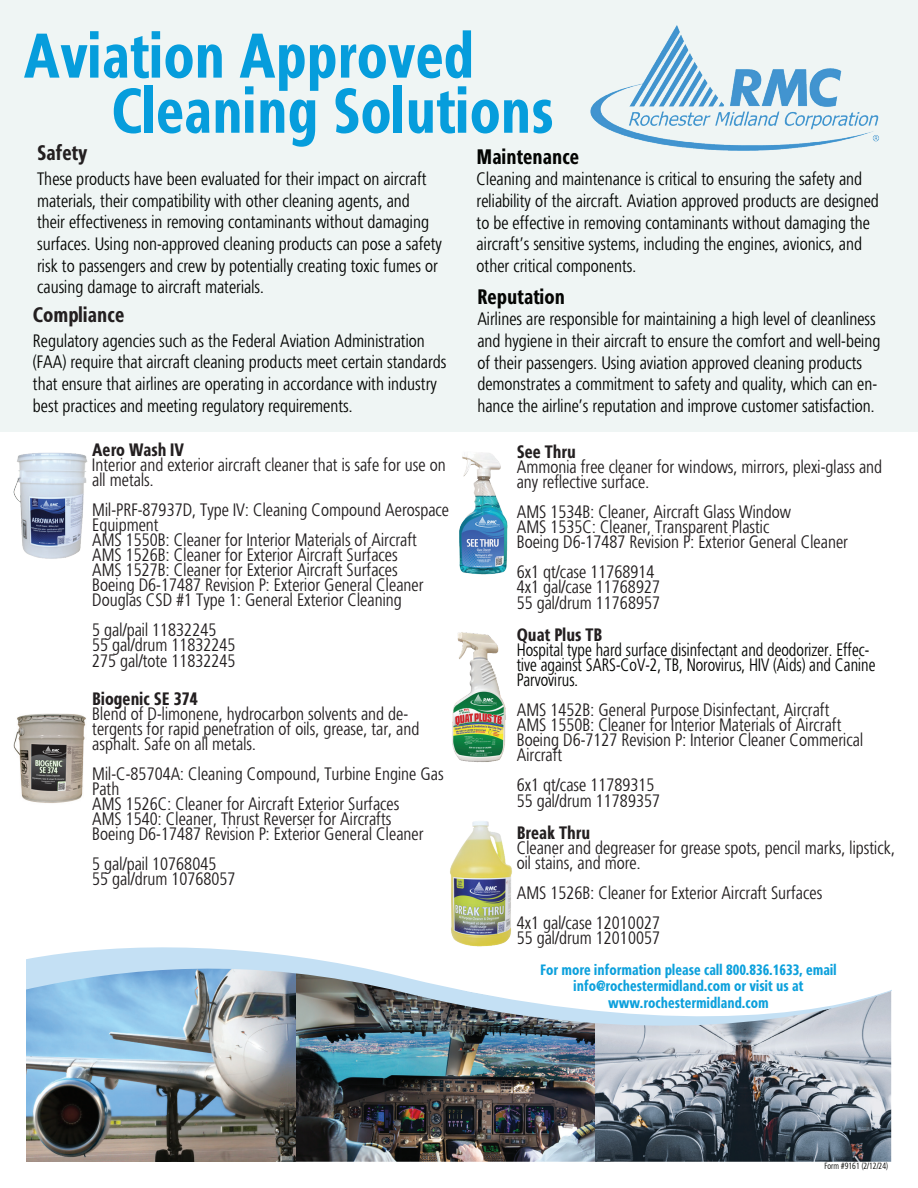
<style>
.page{position:relative;width:918px;height:1188px;background:#fff}
.page>*{position:absolute;margin:0;border:0;box-sizing:border-box;transform-origin:0 0}
.t1{font:700 63px "Frutiger Cond FC";color:#069ddc}
.t2{font:700 21px "Frutiger Cond FC";color:#040503}
.t3{font:700 21px "Frutiger Cond FC";color:#231f20}
.t4{font:300 18px/15px "Frutiger Cond FC";color:#231f20}
.t5{font:300 18px/21.6px "Frutiger Cond FC";color:#040503}
.t6{font:300 18px/15px "Frutiger Cond FC";color:#040503;scale:.94 1}
.t7{font:700 18px "Frutiger Cond FC";color:#231f20}
.t8{font:700 15px/16.5px "Frutiger Cond FC";color:#0ca0dc;text-align:center}
.t9{font:300 9px "Frutiger Cond FC";color:#040503;scale:.94 1}
</style>
<div class="page">
<div style="left:0;top:0;width:918px;height:432px;background:#eff5f4"></div>
<img style="left:14px;top:452px;width:74px;height:107px">
<img style="left:14px;top:713px;width:72px;height:90px">
<img style="left:450px;top:821px;width:62px;height:126px">
<img style="left:452px;top:632px;width:54px;height:131px">
<img style="left:459px;top:452px;width:49px;height:123px">
<img style="left:590px;top:25px;width:289px;height:126px">
<img style="left:295px;top:1026px;width:300px;height:136px">
<img style="left:27px;top:1026px;width:268px;height:136px">
<img style="left:595px;top:1026px;width:296px;height:136px">
<svg style="left:27px;top:947px;width:864px;height:79px"></svg>
<h1 class="t1" style="left:24px;top:18px;width:452px">Aviation Approved</h1>
<h1 class="t1" style="left:111px;top:73px;width:444px">Cleaning Solutions</h1>
<p class="t3" style="left:37px;top:140px;width:52px">Safety</p>
<p class="t5" style="left:37px;top:168px;width:406px">These products have been evaluated for their impact on aircraft materials, their compatibility with other cleaning agents, and their effectiveness in removing contaminants without damaging surfaces. Using non-approved cleaning products can pose a safety risk to passengers and crew by potentially creating toxic fumes or causing damage to aircraft materials.</p>
<p class="t3" style="left:33px;top:302px;width:93px">Compliance</p>
<p class="t5" style="left:33px;top:330px;width:415px">Regulatory agencies such as the Federal Aviation Administration (FAA) require that aircraft cleaning products meet certain standards that ensure that airlines are operating in accordance with industry best practices and meeting regulatory requirements.</p>
<p class="t2" style="left:477px;top:144px;width:104px">Maintenance</p>
<p class="t5" style="left:477px;top:168px;width:404px">Cleaning and maintenance is critical to ensuring the safety and reliability of the aircraft. Aviation approved products are designed to be effective in removing contaminants without damaging the aircraft’s sensitive systems, including the engines, avionics, and other critical components.</p>
<p class="t2" style="left:477px;top:284px;width:89px">Reputation</p>
<p class="t5" style="left:477px;top:308px;width:405px">Airlines are responsible for maintaining a high level of cleanliness and hygiene in their aircraft to ensure the comfort and well-being of their passengers. Using aviation approved cleaning products demonstrates a commitment to safety and quality, which can en&shy;hance the airline’s reputation and improve customer satisfaction.</p>
<p class="t7" style="left:92px;top:439px;width:94px">Aero Wash IV</p>
<p class="t4" style="left:92px;top:457px;width:355px">Interior and exterior aircraft cleaner that is safe for use on all metals.</p>
<p class="t4" style="left:92px;top:502px;width:358px">Mil-PRF-87937D, Type IV: Cleaning Compound Aerospace Equipment<br>AMS 1550B: Cleaner for Interior Materials of Aircraft AMS 1526B: Cleaner for Exterior Aircraft Surfaces<br>AMS 1527B: Cleaner for Exterior Aircraft Surfaces<br>Boeing D6-17487 Revision P: Exterior General Cleaner Douglas CSD #1 Type 1: General Exterior Cleaning</p>
<p class="t4" style="left:92px;top:621px;width:145px;line-height:15.8px">5 gal/pail 11832245<br>55 gal/drum 11832245<br>275 gal/tote 11832245</p>
<p class="t7" style="left:92px;top:688px;width:107px">Biogenic SE 374</p>
<p class="t4" style="left:92px;top:706px;width:329px">Blend of D-limonene, hydrocarbon solvents and de&shy;tergents for rapid penetration of oils, grease, tar, and asphalt. Safe on all metals.</p>
<p class="t4" style="left:92px;top:766px;width:353px">Mil-C-85704A: Cleaning Compound, Turbine Engine Gas Path<br>AMS 1526C: Cleaner for Aircraft Exterior Surfaces<br>AMS 1540: Cleaner, Thrust Reverser for Aircrafts<br>Boeing D6-17487 Revision P: Exterior General Cleaner</p>
<p class="t4" style="left:92px;top:856px;width:145px">5 gal/pail 10768045<br>55 gal/drum 10768057</p>
<p class="t7" style="left:517px;top:441px;width:61px">See Thru</p>
<p class="t4" style="left:517px;top:459px;width:367px">Ammonia free cleaner for windows, mirrors, plexi-glass and any reflective surface.</p>
<p class="t4" style="left:517px;top:504px;width:333px">AMS 1534B: Cleaner, Aircraft Glass Window<br>AMS 1535C: Cleaner, Transparent Plastic<br>Boeing D6-17487 Revision P: Exterior General Cleaner</p>
<p class="t4" style="left:517px;top:564px;width:145px;line-height:15.8px">6x1 qt/case 11768914<br>4x1 gal/case 11768927<br>55 gal/drum 11768957</p>
<p class="t7" style="left:517px;top:624px;width:87px">Quat Plus TB</p>
<p class="t6" style="left:517px;top:642px;width:383px">Hospital type hard surface disinfectant and deodorizer. Effec&shy;tive against SARS-CoV-2, TB, Norovirus, HIV (Aids) and Canine<br>Parvovirus.</p>
<p class="t4" style="left:517px;top:702px;width:348px">AMS 1452B: General Purpose Disinfectant, Aircraft AMS 1550B: Cleaner for Interior Materials of Aircraft Boeing D6-7127 Revision P: Interior Cleaner Commerical Aircraft</p>
<p class="t4" style="left:517px;top:776px;width:145px;line-height:16.5px">6x1 qt/case 11789315<br>55 gal/drum 11789357</p>
<p class="t7" style="left:517px;top:821px;width:75px">Break Thru</p>
<p class="t4" style="left:517px;top:840px;width:380px">Cleaner and degreaser for grease spots, pencil marks, lipstick, oil stains, and more.</p>
<p class="t4" style="left:517px;top:877px;width:307px;line-height:30px">AMS 1526B: Cleaner for Exterior Aircraft Surfaces<br>4x1 gal/case 12010027</p>
<p class="t4" style="left:517px;top:930px;width:145px">55 gal/drum 12010057</p>
<p class="t8" style="left:540px;top:961px;width:298px">For more information please call 800.836.1633, email info@rochestermidland.com or visit us at www.rochestermidland.com</p>
<p class="t9" style="left:824px;top:1160px;width:69px">Form #9161 (2/12/24)</p>
</div>
